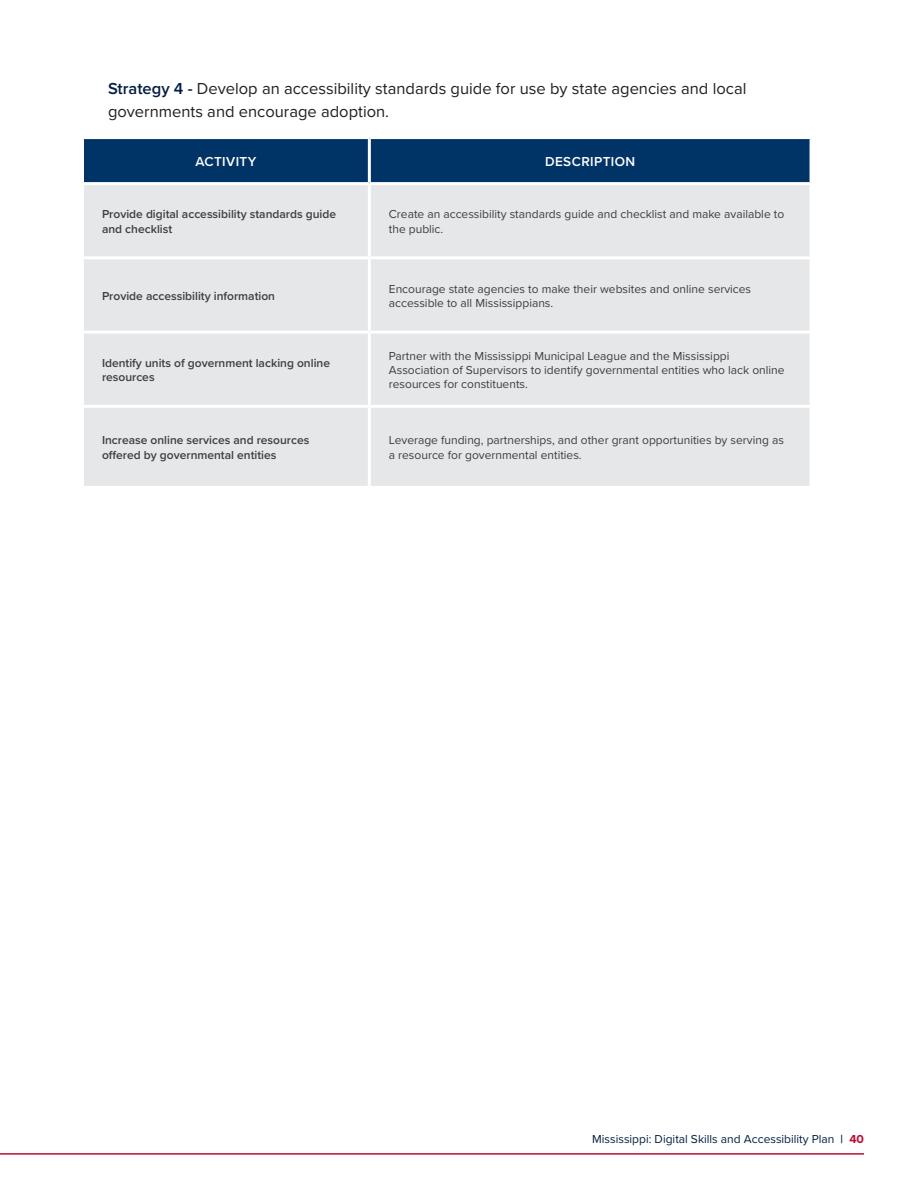
<style>
.page{position:relative;width:918px;height:1188px;background:#fff}
.page>*{position:absolute;margin:0;border:0;box-sizing:border-box;transform-origin:0 0}
.Body{font:16.5px/23.2px "Proxima Nova";color:#231f20}
.t1{font:600 13.5px "Proxima Nova";letter-spacing:.03em;color:#fff}
.t2{font:12px/14.4px "Proxima Nova";color:#3e3e3f}
.t3{font:600 12px/14.4px "Proxima Nova";color:#3e3e3f}
.t4{font:12px "Proxima Nova";color:#041e42}
.s1{font-weight:600;color:#041e42}
.s2{font-weight:600}
.s3{font-weight:700;color:#ba0c2f}
</style>
<div class="page">
<hr style="left:0;top:1153px;width:864px;height:2px;background:#ba0c2f">
<div style="left:84px;top:139px;width:726px;height:43px;background:#036"></div>
<div style="left:84px;top:185px;width:726px;height:301px;background:#e6e7e9"></div>
<hr style="left:368px;top:139px;width:3px;height:43px;background:#fff">
<hr style="left:368px;top:185px;width:3px;height:71px;background:#fff">
<hr style="left:81px;top:256px;width:288px;height:3px;background:#fff">
<hr style="left:369px;top:256px;width:444px;height:3px;background:#fff">
<hr style="left:368px;top:259px;width:3px;height:72px;background:#fff">
<hr style="left:81px;top:331px;width:288px;height:3px;background:#fff">
<hr style="left:369px;top:331px;width:444px;height:3px;background:#fff">
<hr style="left:368px;top:334px;width:3px;height:71px;background:#fff">
<hr style="left:81px;top:405px;width:288px;height:3px;background:#fff">
<hr style="left:369px;top:405px;width:444px;height:3px;background:#fff">
<hr style="left:368px;top:408px;width:3px;height:78px;background:#fff">
<p class="Body" style="left:108px;top:76px;width:640px"><span class="s1">Strategy 4 -</span> Develop an accessibility standards guide for use by state agencies and local governments and encourage adoption.</p>
<p class="t1" style="left:195px;top:151px;width:62px">ACTIVITY</p>
<p class="t1" style="left:545px;top:151px;width:92px">DESCRIPTION</p>
<p class="t3" style="left:102px;top:207px;width:236px">Provide digital accessibility standards guide and checklist</p>
<p class="t2" style="left:389px;top:207px;width:397px">Create an accessibility standards guide and checklist and make available to the public.</p>
<p class="t3" style="left:102px;top:288px;width:175px">Provide accessibility information</p>
<p class="t2" style="left:389px;top:281px;width:364px">Encourage state agencies to make their websites and online services accessible to all Mississippians.</p>
<p class="t3" style="left:102px;top:355px;width:230px">Identify units of government lacking online resources</p>
<p class="t2" style="left:389px;top:348px;width:397px">Partner with the Mississippi Municipal League and the Mississippi<br>Association of Supervisors to identify governmental entities who lack online resources for constituents.</p>
<p class="t3" style="left:102px;top:433px;width:209px">Increase online services and resources offered by governmental entities</p>
<p class="t2" style="left:389px;top:433px;width:397px">Leverage funding, partnerships, and other grant opportunities by serving as a resource for governmental entities.</p>
<p class="t4" style="left:592px;top:1130px;width:273px">Mississippi: Digital Skills and Accessibility Plan <span class="s2">|</span> <span class="s3">40</span></p>
</div>
